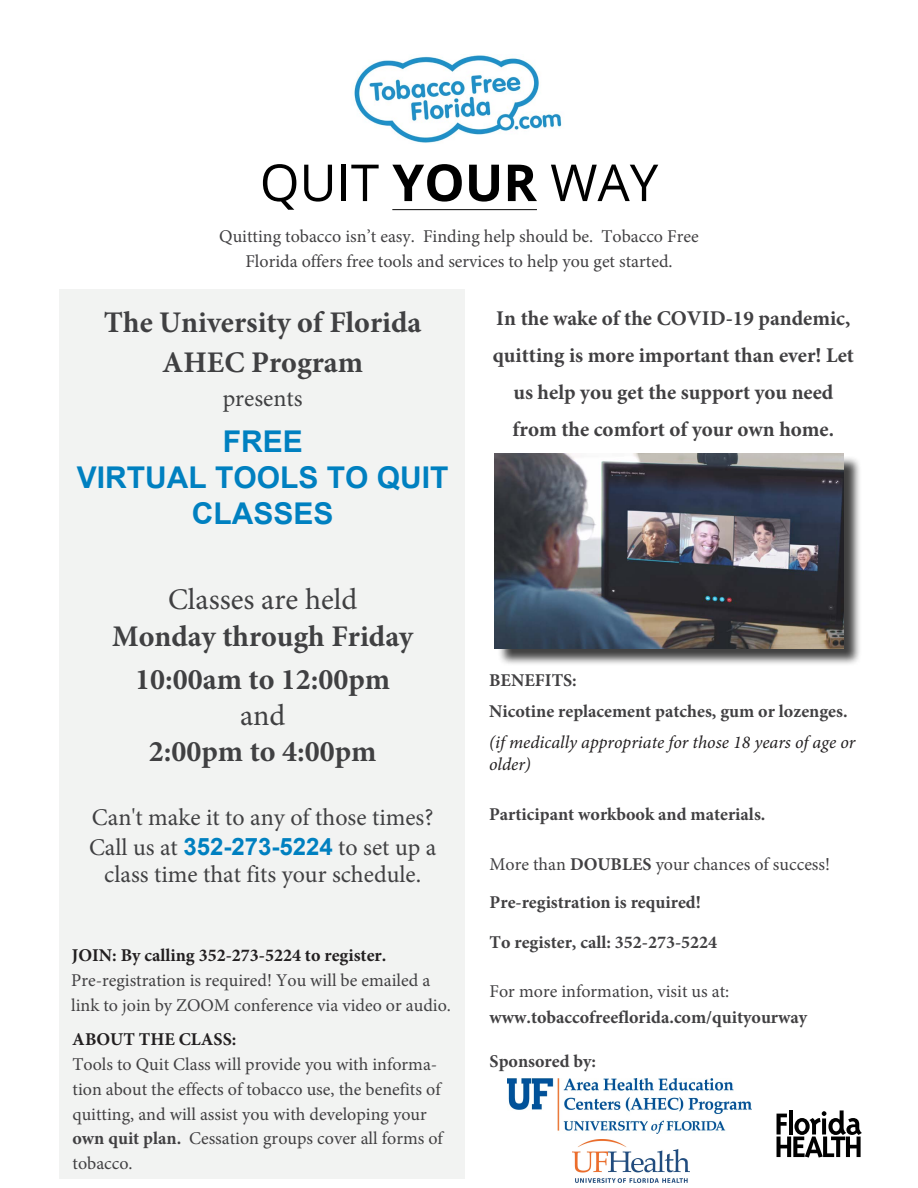
<style>
.page{position:relative;width:918px;height:1188px;background:#fff}
.page>*{position:absolute;margin:0;border:0;box-sizing:border-box;transform-origin:0 0}
.t1{font:51px "Open Sans";color:#000}
.t2{font:700 30px/39.9px "Minion Pro";color:#404042;text-align:center}
.t3{font:700 30px/36px "Arial";color:#0080c0;text-align:center}
.t4{font:30px "Minion Pro";color:#404042}
.t5{font:24px/30px "Minion Pro";color:#404042}
.t6{font:700 21px/36.8px "Minion Pro";color:#414042;text-align:center}
.t7{font:18px/24.9px "Minion Pro";color:#414042}
.t8{font:700 18px/30.9px "Minion Pro";color:#414042}
.t9{font:700 18px "Minion Pro";color:#221f20}
.t10{font:italic 18px/21.6px "Minion Pro";color:#221f20}
.s1{font-weight:700}
.s2{font-family:"Arial";font-weight:700;color:#0080c0}
.s3{font-weight:400}
</style>
<div class="page">
<img style="left:354px;top:55px;width:208px;height:88px">
<hr style="left:392px;top:209px;width:145px;height:1px;background:#000">
<div style="left:60px;top:290px;width:405px;height:889px;background:#f2f3f2"></div>
<svg style="left:777px;top:1110px;width:85px;height:48px"></svg>
<div style="left:497px;top:456px;width:365px;height:210px;background:#000;opacity:.75"></div>
<img style="left:495px;top:453px;width:348px;height:195px">
<img style="left:508px;top:1079px;width:244px;height:55px">
<img style="left:572px;top:1139px;width:117px;height:44px">
<h1 class="t1" style="left:260px;top:148px;width:400px">QUIT <span class="s1">YOUR</span> WAY</h1>
<p class="t7" style="left:219px;top:224px;width:481px;text-align:center">Quitting tobacco isn’t easy. Finding help should be. Tobacco Free<br>Florida offers free tools and services to help you get started.</p>
<p class="t6" style="left:493px;top:300px;width:363px">In the wake of the COVID-19 pandemic, quitting is more important than ever! Let us help you get the support you need from the comfort of your own home.</p>
<h2 class="t2" style="left:104px;top:302px;width:319px">The University of Florida<br>AHEC Program</h2>
<h3 class="t5" style="left:223px;top:384px;width:81px">presents</h3>
<h2 class="t3" style="left:77px;top:424px;width:373px">FREE<br>VIRTUAL TOOLS TO QUIT<br>CLASSES</h2>
<h2 class="t4" style="left:168px;top:580px;width:191px">Classes are held</h2>
<h2 class="t2" style="left:112px;top:614px;width:303px;line-height:43.5px">Monday through Friday<br>10:00am to 12:00pm</h2>
<h2 class="t4" style="left:240px;top:695px;width:47px">and</h2>
<h2 class="t2" style="left:149px;top:731px;width:229px">2:00pm to 4:00pm</h2>
<h3 class="t5" style="left:89px;top:803px;width:349px">Can't make it to any of those times?<br>Call us at <span class="s2">352-273-5224</span> to set up a</h3>
<h3 class="t5" style="left:104px;top:860px;width:318px">class time that fits your schedule.</h3>
<p class="t9" style="left:72px;top:943px;width:316px">JOIN: By calling 352-273-5224 to register.</p>
<p class="t7" style="left:71px;top:968px;width:381px">Pre-registration is required! You will be emailed a link to join by ZOOM conference via video or audio.</p>
<p class="t9" style="left:72px;top:1027px;width:166px">ABOUT THE CLASS:</p>
<p class="t7" style="left:72px;top:1052px;width:372px">Tools to Quit Class will provide you with informa&shy;tion about the effects of tobacco use, the benefits of quitting, and will assist you with developing your <span class="s1">own quit plan.</span> Cessation groups cover all forms of tobacco.</p>
<p class="t8" style="left:489px;top:665px;width:360px">BENEFITS:<br>Nicotine replacement patches, gum or lozenges.</p>
<p class="t10" style="left:489px;top:732px;width:368px">(if medically appropriate for those 18 years of age or older)</p>
<p class="t8" style="left:489px;top:798px;width:278px">Participant workbook and materials.</p>
<p class="t8" style="left:489px;top:845px;width:342px;line-height:37.5px"><span class="s3">More than</span> DOUBLES <span class="s3">your chances of success!<br></span>Pre-registration is required!</p>
<p class="t8" style="left:490px;top:926px;width:229px">To register, call: 352-273-5224</p>
<p class="t7" style="left:490px;top:979px;width:241px">For more information, visit us at:</p>
<p class="t8" style="left:490px;top:1001px;width:319px">www.tobaccofreeflorida.com/quityourway</p>
<p class="t8" style="left:490px;top:1046px;width:108px">Sponsored by:</p>
</div>
